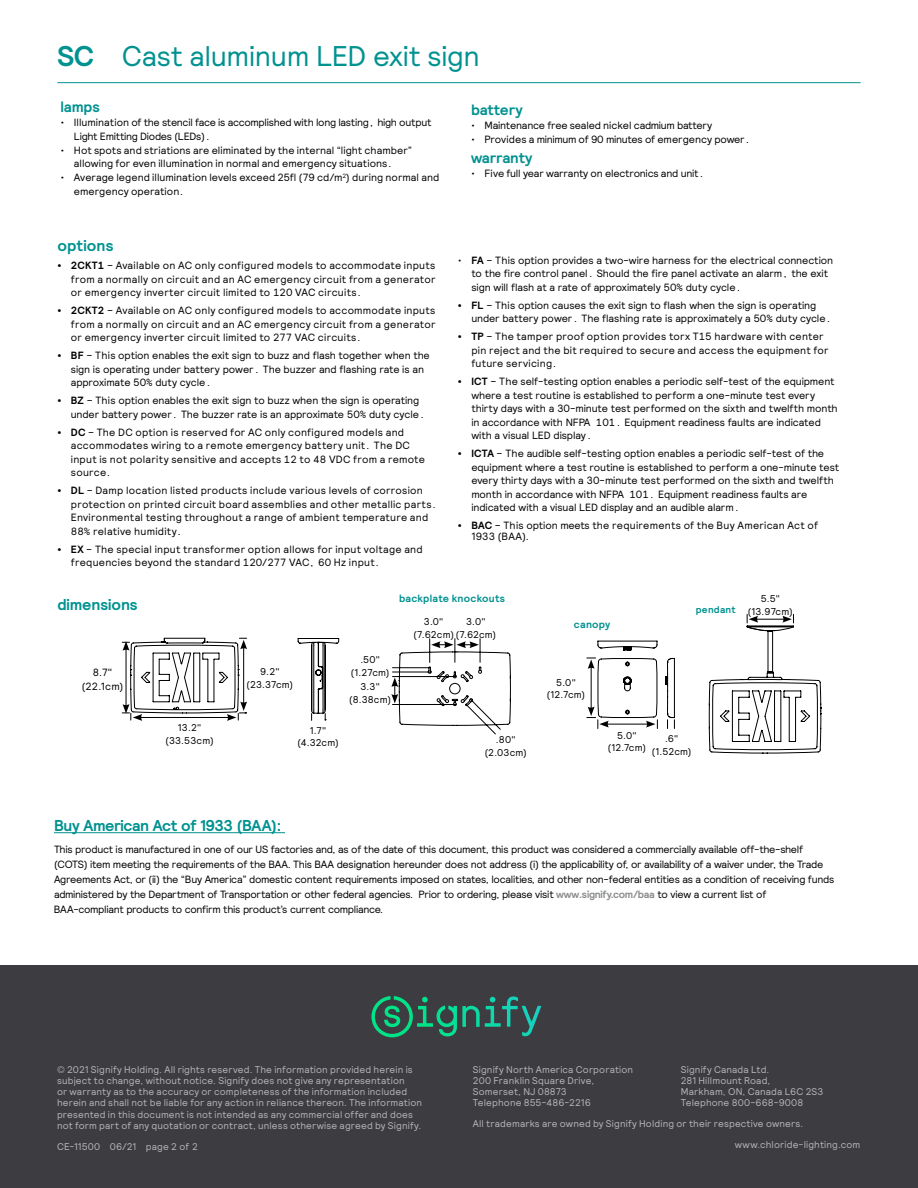
<style>
.page{position:relative;width:918px;height:1188px;background:#fff}
.page>*{position:absolute;margin:0;border:0;box-sizing:border-box;transform-origin:0 0}
.t1{font:28.5px "Signify Relative";letter-spacing:-.01em;color:#009290}
.t2{font:700 15.75px "Signify Relative";letter-spacing:-.01em;color:#009290}
.t3{font:700 15.75px "Signify Relative";letter-spacing:.01em;color:#009290}
.t4{font:700 15px "Signify Relative";letter-spacing:-.01em;color:#009290}
.t5{font:10.5px/13.5px "Signify Relative";letter-spacing:-.005em;color:#000}
.t6{font:10.5px/13.5px "Signify Relative";letter-spacing:.025em;color:#000}
.t7{font:10.5px/15px "Signify Relative";letter-spacing:-.03em;color:#000}
.t8{font:10.5px/13.5px "Signify Relative";letter-spacing:-.025em;color:#000}
.t9{font:10.5px/10.5px "Signify Relative";letter-spacing:.02em;color:#000}
.t10{font:700 10.5px "Signify Relative";letter-spacing:.02em;color:#009290}
.t11{font:9.9px/12.8px "Signify Relative";letter-spacing:.025em;color:#000;text-align:center}
.t12{font:700 9.9px "Signify Relative";letter-spacing:.025em;color:#009290}
.t13{font:9.75px/11.2px "Signify Relative";letter-spacing:.015em;color:#b4b4b9}
.s1{font-weight:700}
.s2{font-weight:700;color:#8a8c8e}
</style>
<div class="page">
<svg style="left:122px;top:638px;width:125px;height:83px"></svg>
<svg style="left:297px;top:638px;width:42px;height:83px"></svg>
<svg style="left:586px;top:641px;width:89px;height:88px"></svg>
<svg style="left:709px;top:614px;width:112px;height:140px"></svg>
<svg style="left:391px;top:638px;width:120px;height:96px"></svg>
<hr style="left:57px;top:82px;width:804px;height:1px;background:#009290">
<div style="left:0;top:965px;width:918px;height:223px;background:#3c3c41"></div>
<hr style="left:54px;top:832px;width:231px;height:1px;background:#009290">
<svg style="left:371px;top:996px;width:167px;height:41px"></svg>
<h1 class="t1" style="left:57px;top:37px;width:424px"><span class="s1">SC</span> Cast aluminum LED exit sign</h1>
<h3 class="t4" style="left:60px;top:97px;width:41px">lamps</h3>
<p class="t8" style="left:74px;top:116px;width:359px;text-indent:-14px">• Illumination of the stencil face is accomplished with long lasting, high output<br>Light Emitting Diodes (LEDs).</p>
<p class="t5" style="left:60px;top:143px;width:353px;text-align:center">• Hot spots and striations are eliminated by the internal “light chamber” allowing for even illumination in normal and emergency situations.</p>
<p class="t5" style="left:74px;top:171px;width:367px;text-indent:-14px">• Average legend illumination levels exceed 25fl (79 cd/m<sup>2</sup>) during normal and emergency operation.</p>
<h2 class="t3" style="left:57px;top:235px;width:58px">options</h2>
<p class="t5" style="left:71px;top:258px;width:366px;text-align:justify;text-indent:-14px"><span class="s1">• 2CKT1</span> – Available on AC only configured models to accommodate inputs from a normally on circuit and an AC emergency circuit from a generator or emergency inverter circuit limited to 120 VAC circuits.</p>
<p class="t5" style="left:71px;top:303px;width:366px;text-align:justify;text-indent:-14px"><span class="s1">• 2CKT2</span> – Available on AC only configured models to accommodate inputs from a normally on circuit and an AC emergency circuit from a generator or emergency inverter circuit limited to 277 VAC circuits.</p>
<p class="t5" style="left:71px;top:348px;width:360px;text-indent:-14px"><span class="s1">• BF</span> – This option enables the exit sign to buzz and flash together when the sign is operating under battery power. The buzzer and flashing rate is an approximate 50% duty cycle.</p>
<p class="t5" style="left:71px;top:393px;width:356px;text-indent:-14px"><span class="s1">• BZ</span> – This option enables the exit sign to buzz when the sign is operating under battery power. The buzzer rate is an approximate 50% duty cycle.</p>
<p class="t6" style="left:71px;top:425px;width:356px;text-indent:-14px"><span class="s1">• DC</span> – The DC option is reserved for AC only configured models and accommodates wiring to a remote emergency battery unit. The DC input is not polarity sensitive and accepts 12 to 48 VDC from a remote source.</p>
<p class="t6" style="left:71px;top:483px;width:368px;text-indent:-14px"><span class="s1">• DL</span> – Damp location listed products include various levels of corrosion protection on printed circuit board assemblies and other metallic parts.<br>Environmental testing throughout a range of ambient temperature and 88% relative humidity.</p>
<p class="t6" style="left:71px;top:542px;width:353px;text-indent:-14px"><span class="s1">• EX</span> – The special input transformer option allows for input voltage and frequencies beyond the standard 120/277 VAC, 60 Hz input.</p>
<h3 class="t4" style="left:471px;top:100px;width:53px">battery</h3>
<p class="t5" style="left:471px;top:118px;width:243px">• Maintenance free sealed nickel cadmium battery</p>
<p class="t5" style="left:471px;top:132px;width:282px">• Provides a minimum of 90 minutes of emergency power.</p>
<h3 class="t4" style="left:471px;top:148px;width:63px">warranty</h3>
<p class="t5" style="left:471px;top:166px;width:235px">• Five full year warranty on electronics and unit.</p>
<p class="t5" style="left:471px;top:253px;width:363px;text-indent:-14px">• <span class="s1">FA</span> – This option provides a two-wire harness for the electrical connection to the fire control panel. Should the fire panel activate an alarm, the exit sign will flash at a rate of approximately 50% duty cycle.</p>
<p class="t5" style="left:471px;top:298px;width:362px;text-indent:-14px"><span class="s1">• FL</span> – This option causes the exit sign to flash when the sign is operating under battery power. The flashing rate is approximately a 50% duty cycle.</p>
<p class="t6" style="left:471px;top:329px;width:359px;text-indent:-14px"><span class="s1">• TP</span> – The tamper proof option provides torx T15 hardware with center pin reject and the bit required to secure and access the equipment for future servicing.</p>
<p class="t5" style="left:471px;top:374px;width:368px;text-indent:-14px"><span class="s1">• ICT</span> – The self-testing option enables a periodic self-test of the equipment where a test routine is established to perform a one-minute test every thirty days with a 30-minute test performed on the sixth and twelfth month in accordance with NFPA 101. Equipment readiness faults are indicated with a visual LED display.</p>
<p class="t5" style="left:471px;top:446px;width:369px;text-indent:-14px"><span class="s1">• ICTA</span> – The audible self-testing option enables a periodic self-test of the equipment where a test routine is established to perform a one-minute test every thirty days with a 30-minute test performed on the sixth and twelfth month in accordance with NFPA 101. Equipment readiness faults are indicated with a visual LED display and an audible alarm.</p>
<p class="t9" style="left:471px;top:520px;width:348px;text-indent:-14px"><span class="s1">• BAC</span> – This option meets the requirements of the Buy American Act of<br>1933 (BAA).</p>
<h2 class="t2" style="left:57px;top:594px;width:82px">dimensions</h2>
<p class="t5" style="left:82px;top:665px;width:43px;text-align:center">8.7" (22.1cm)</p>
<p class="t11" style="left:166px;top:721px;width:50px">13.2" (33.53cm)</p>
<p class="t11" style="left:247px;top:665px;width:48px">9.2" (23.37cm)</p>
<p class="t11" style="left:298px;top:723px;width:43px">1.7" (4.32cm)</p>
<p class="t11" style="left:351px;top:653px;width:40px">.50" (1.27cm)</p>
<p class="t11" style="left:349px;top:680px;width:43px">3.3" (8.38cm)</p>
<p class="t10" style="left:399px;top:592px;width:108px">backplate knockouts</p>
<p class="t11" style="left:413px;top:615px;width:84px;text-align:left;text-indent:11px">3.0"<br>(7.62cm) (7.62cm)</p>
<p class="t11" style="left:466px;top:615px;width:21px">3.0"</p>
<p class="t11" style="left:485px;top:733px;width:44px">.80" (2.03cm)</p>
<p class="t10" style="left:574px;top:618px;width:38px">canopy</p>
<p class="t12" style="left:696px;top:603px;width:41px">pendant</p>
<p class="t11" style="left:748px;top:592px;width:46px">5.5" (13.97cm)</p>
<p class="t11" style="left:547px;top:675px;width:40px">5.0" (12.7cm)</p>
<p class="t11" style="left:608px;top:728px;width:40px">5.0" (12.7cm)</p>
<p class="t11" style="left:652px;top:732px;width:41px">.6" (1.52cm)</p>
<h2 class="t2" style="left:54px;top:815px;width:229px">Buy American Act of 1933 (BAA):</h2>
<p class="t7" style="left:54px;top:841px;width:782px">This product is manufactured in one of our US factories and, as of the date of this document, this product was considered a commercially available off-the-shelf (COTS) item meeting the requirements of the BAA. This BAA designation hereunder does not address (i) the applicability of, or availability of a waiver under, the Trade Agreements Act, or (ii) the “Buy America” domestic content requirements imposed on states, localities, and other non-federal entities as a condition of receiving funds administered by the Department of Transportation or other federal agencies. Prior to ordering, please visit <span class="s2">www.signify.com/baa</span> to view a current list of BAA-compliant products to confirm this product’s current compliance.</p>
<p class="t13" style="left:57px;top:1063px;width:367px">© 2021 Signify Holding. All rights reserved. The information provided herein is subject to change, without notice. Signify does not give any representation<br>or warranty as to the accuracy or completeness of the information included herein and shall not be liable for any action in reliance thereon. The information presented in this document is not intended as any commercial offer and does not form part of any quotation or contract, unless otherwise agreed by Signify.</p>
<p class="t13" style="left:57px;top:1140px;width:143px">CE-11500 06/21 page 2 of 2</p>
<p class="t13" style="left:473px;top:1063px;width:162px">Signify North America Corporation<br>200 Franklin Square Drive,<br>Somerset, NJ 08873<br>Telephone 855-486-2216</p>
<p class="t13" style="left:681px;top:1063px;width:144px">Signify Canada Ltd.<br>281 Hillmount Road,<br>Markham, ON, Canada L6C 2S3<br>Telephone 800-668-9008</p>
<p class="t13" style="left:735px;top:1113px;width:127px;line-height:21px;text-indent:-262px">All trademarks are owned by Signify Holding or their respective owners. www.chloride-lighting.com</p>
</div>
